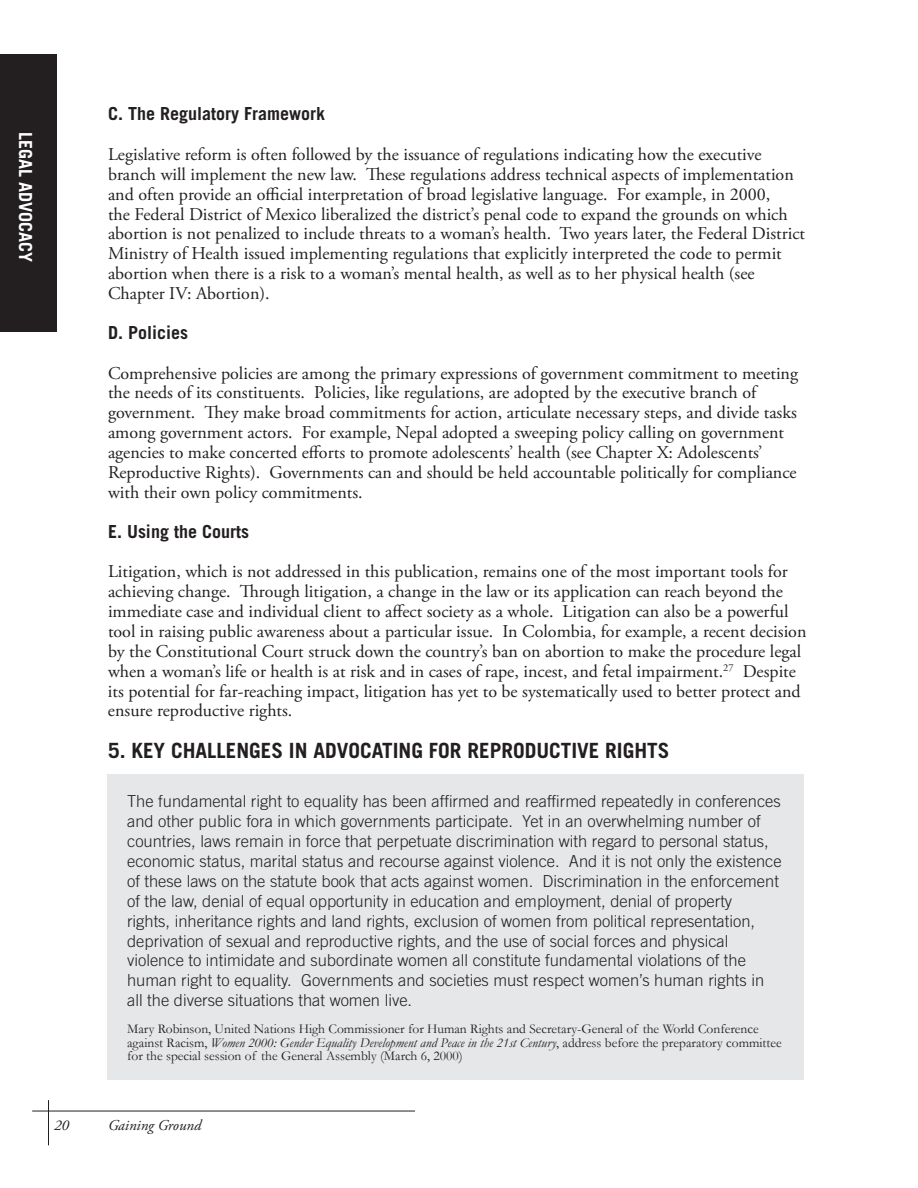
<style>
.page{position:relative;width:918px;height:1188px;background:#fff}
.page>*{position:absolute;margin:0;border:0;box-sizing:border-box;transform-origin:0 0}
.t1{font:700 21px "Trade Gothic";color:#231f20}
.t2{font:18px/19.8px "Adobe Garamond Pro";color:#231f20}
.t3{font:700 18px "Trade Gothic";color:#231f20}
.t4{font:700 18px "Trade Gothic";color:#fff}
.t5{font:300 16.5px/19.8px "Trade Gothic";color:#231f20}
.t6{font:italic 15px "Adobe Garamond Pro";color:#231f20}
.t7{font:13.5px/13.5px "Garamond";color:#231f20}
.s1{font-style:italic}
</style>
<div class="page">
<hr style="left:32px;top:1111px;width:383px;height:1px;background:#231f20">
<hr style="left:48px;top:1100px;width:1px;height:45px;background:#231f20">
<div style="left:0;top:54px;width:57px;height:277px;background:#231f20"></div>
<div style="left:107px;top:775px;width:696px;height:305px;background:#e6e7e9"></div>
<p class="t4" style="left:37px;top:132px;width:132px;rotate:90deg">LEGAL ADVOCACY</p>
<p class="t3" style="left:108px;top:103px;width:219px">C. The Regulatory Framework</p>
<p class="t2" style="left:108px;top:145px;width:699px">Legislative reform is often followed by the issuance of regulations indicating how the executive branch will implement the new law. These regulations address technical aspects of implementation and often provide an official interpretation of broad legislative language. For example, in 2000,<br>the Federal District of Mexico liberalized the district’s penal code to expand the grounds on which abortion is not penalized to include threats to a woman’s health. Two years later, the Federal District Ministry of Health issued implementing regulations that explicitly interpreted the code to permit abortion when there is a risk to a woman’s mental health, as well as to her physical health (see Chapter IV: Abortion).</p>
<p class="t3" style="left:108px;top:321px;width:82px">D. Policies</p>
<p class="t2" style="left:108px;top:364px;width:692px">Comprehensive policies are among the primary expressions of government commitment to meeting the needs of its constituents. Policies, like regulations, are adopted by the executive branch of government. They make broad commitments for action, articulate necessary steps, and divide tasks among government actors. For example, Nepal adopted a sweeping policy calling on government agencies to make concerted efforts to promote adolescents’ health (see Chapter X: Adolescents’ Reproductive Rights). Governments can and should be held accountable politically for compliance with their own policy commitments.</p>
<p class="t3" style="left:108px;top:520px;width:143px">E. Using the Courts</p>
<p class="t2" style="left:108px;top:562px;width:700px">Litigation, which is not addressed in this publication, remains one of the most important tools for achieving change. Through litigation, a change in the law or its application can reach beyond the immediate case and individual client to affect society as a whole. Litigation can also be a powerful tool in raising public awareness about a particular issue. In Colombia, for example, a recent decision by the Constitutional Court struck down the country’s ban on abortion to make the procedure legal when a woman’s life or health is at risk and in cases of rape, incest, and fetal impairment.<sup>27</sup> Despite its potential for far-reaching impact, litigation has yet to be systematically used to better protect and ensure reproductive rights.</p>
<p class="t1" style="left:108px;top:738px;width:563px">5. KEY CHALLENGES IN ADVOCATING FOR REPRODUCTIVE RIGHTS</p>
<p class="t5" style="left:127px;top:791px;width:656px">The fundamental right to equality has been affirmed and reaffirmed repeatedly in conferences and other public fora in which governments participate. Yet in an overwhelming number of countries, laws remain in force that perpetuate discrimination with regard to personal status, economic status, marital status and recourse against violence. And it is not only the existence of these laws on the statute book that acts against women. Discrimination in the enforcement of the law, denial of equal opportunity in education and employment, denial of property<br>rights, inheritance rights and land rights, exclusion of women from political representation, deprivation of sexual and reproductive rights, and the use of social forces and physical violence to intimidate and subordinate women all constitute fundamental violations of the human right to equality. Governments and societies must respect women’s human rights in all the diverse situations that women live.</p>
<p class="t7" style="left:127px;top:1022px;width:656px">Mary Robinson, United Nations High Commissioner for Human Rights and Secretary-General of the World Conference against Racism, <span class="s1">Women 2000: Gender Equality Development and Peace in the 21st Century</span>, address before the preparatory committee for the special session of the General Assembly (March 6, 2000)</p>
<p class="t6" style="left:54px;top:1116px;width:16px">20</p>
<p class="t6" style="left:108px;top:1116px;width:95px">Gaining Ground</p>
</div>
